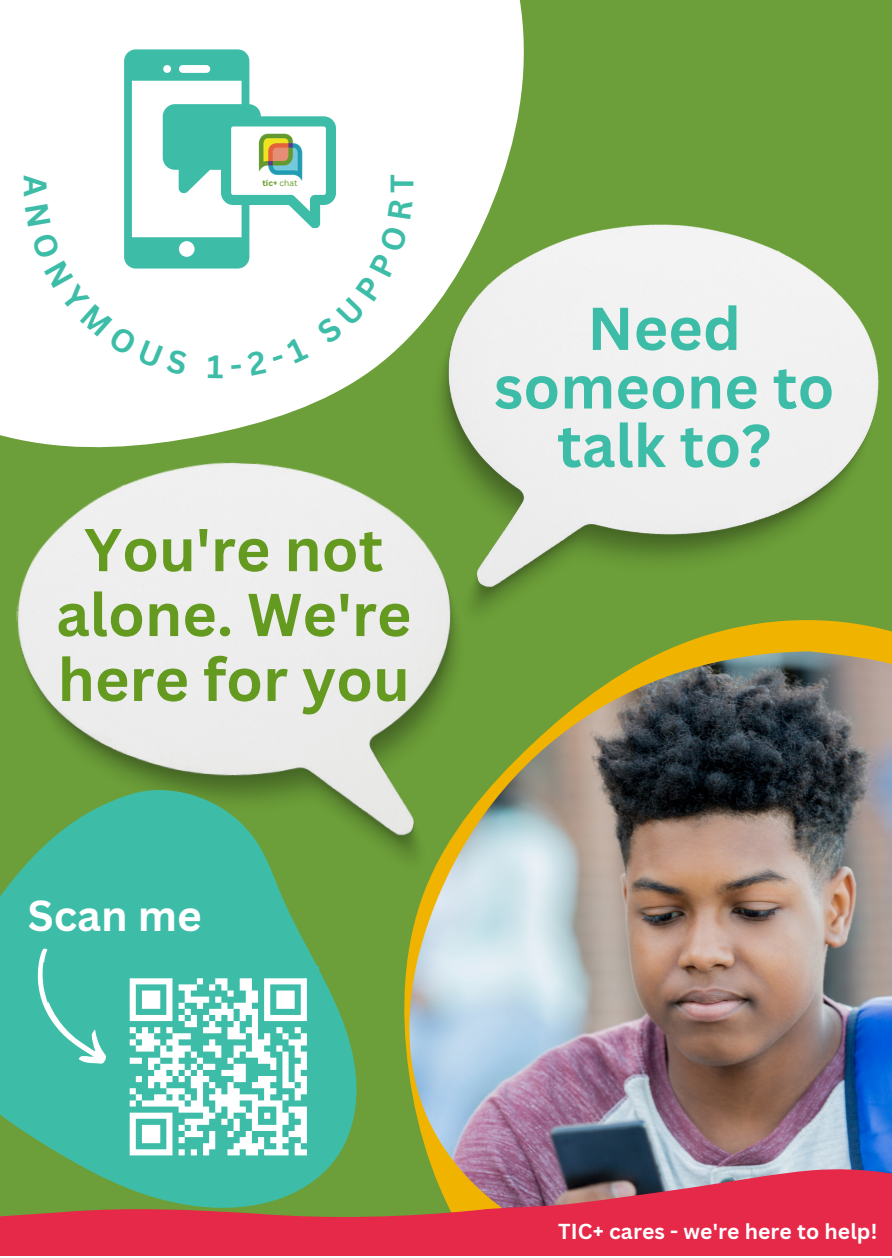
<style>
.page{position:relative;width:892px;height:1258px;background:#fff}
.page>*{position:absolute;margin:0;border:0;box-sizing:border-box;transform-origin:0 0}
.t1{font:700 59.1px/64.8px "Canva Sans";color:#659a20;text-align:center}
.t2{font:700 59.1px/58.5px "Canva Sans";color:#3dbda8;text-align:center}
.t3{font:700 42.3px "Canva Sans";color:#fff}
.t4{font:700 31.5px "Canva Sans";color:#3dbda8}
.t5{font:700 21px "Canva Sans";letter-spacing:.005em;color:#fff}
.t6{font:700 8.4px "Canva Sans";color:#659a20}
.s1{font-weight:400}
</style>
<div class="page">
<div style="left:0;top:0;width:891px;height:1255px;background:#6c9f39"></div>
<svg style="left:665px;top:628px;width:226px;height:23px;background:#ddb107"></svg>
<svg style="left:0;top:0;width:524px;height:448px;fill:#fff"></svg>
<img style="left:16px;top:462px;width:441px;height:395px">
<img style="left:402px;top:651px;width:489px;height:517px">
<img style="left:429px;top:224px;width:449px;height:404px">
<svg style="left:0;top:1168px;width:891px;height:87px;background:#d03e4e"></svg>
<svg style="left:0;top:789px;width:362px;height:424px;fill:#3dbda8"></svg>
<svg style="left:16px;top:947px;width:99px;height:129px;background:#4bc1ae"></svg>
<div style="left:117px;top:966px;width:202px;height:201px;background:#3dbda8"></div>
<svg style="left:129px;top:978px;width:178px;height:178px"></svg>
<svg style="left:24px;top:49px;width:389px;height:330px;background:#e1f4ef"></svg>
<p class="t6" style="left:262px;top:177px;width:37px">tic+ <span class="s1">chat</span></p>
<p class="t4" style="left:380px;top:193px;width:20px;rotate:-90deg">T</p>
<p class="t1" style="left:56px;top:516px;width:357px">You're not alone. We're here for you</p>
<p class="t3" style="left:28px;top:885px;width:175px">Scan me</p>
<p class="t2" style="left:494px;top:298px;width:342px">Need someone to talk to?</p>
<h6 class="t5" style="left:558px;top:1217px;width:320px">TIC+ cares - we're here to help!</h6>
</div>
